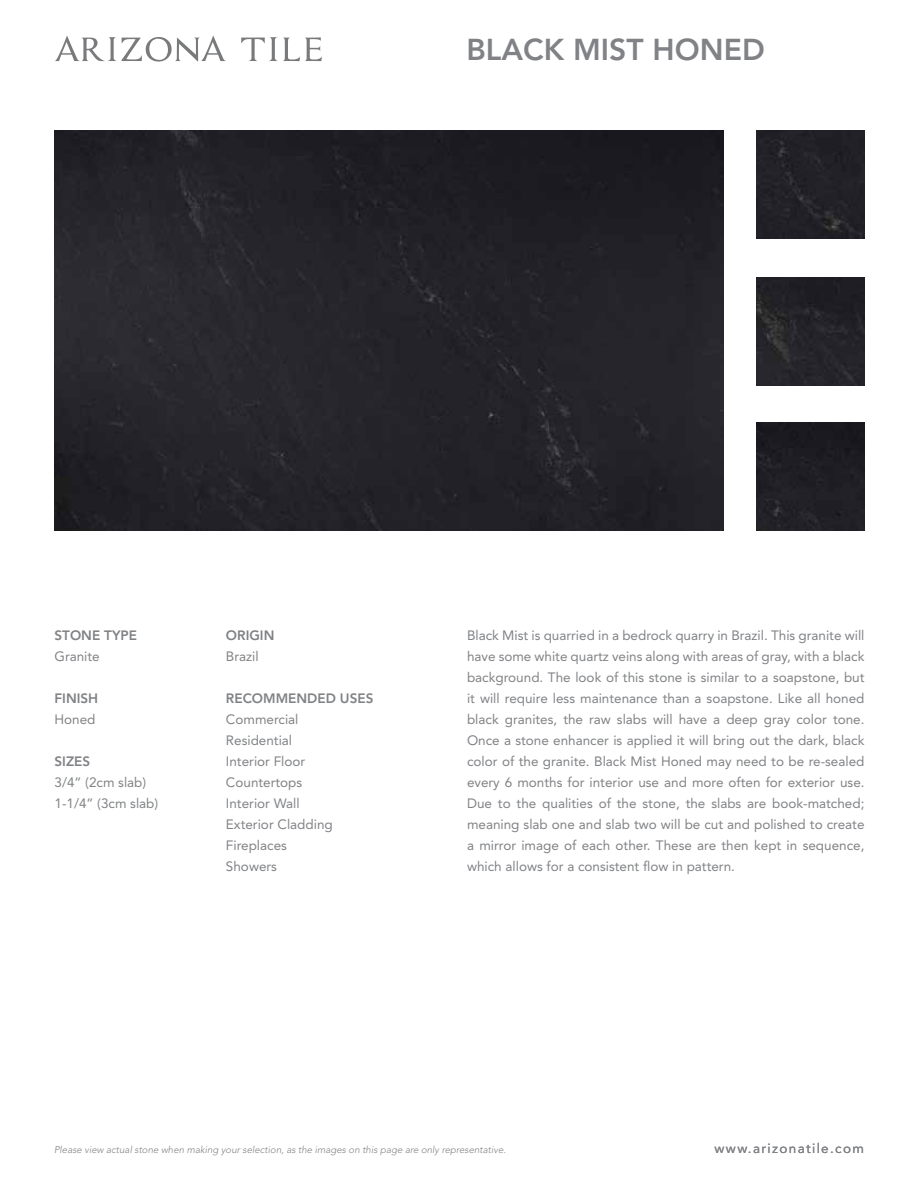
<style>
.page{position:relative;width:918px;height:1188px;background:#fff}
.page>*{position:absolute;margin:0;border:0;box-sizing:border-box;transform-origin:0 0}
.t1{font:800 30px "Avenir LT Std";color:#808285}
.t2{font:13.5px/21px "Avenir LT Std";color:#808285}
.t3{font:800 13.5px "Avenir LT Std";color:#808285}
.t4{font:13.5px "Avenir LT Std";letter-spacing:.1em;color:#808285}
.t5{font:italic 300 9.75px "Avenir LT Std";color:#808285}
</style>
<div class="page">
<svg style="left:55px;top:35px;width:171px;height:27px"></svg>
<svg style="left:241px;top:37px;width:81px;height:24px"></svg>
<img style="left:55px;top:131px;width:669px;height:400px">
<div style="left:757px;top:423px;width:108px;height:108px;background:#1f1e24"></div>
<img style="left:757px;top:277px;width:108px;height:108px">
<div style="left:757px;top:131px;width:108px;height:108px;background:#222127"></div>
<h1 class="t1" style="left:466px;top:32px;width:300px">BLACK MIST HONED</h1>
<p class="t3" style="left:55px;top:628px;width:84px">STONE TYPE</p>
<p class="t2" style="left:55px;top:646px;width:47px">Granite</p>
<p class="t3" style="left:55px;top:691px;width:45px">FINISH</p>
<p class="t2" style="left:55px;top:709px;width:43px">Honed</p>
<p class="t3" style="left:55px;top:754px;width:37px">SIZES</p>
<p class="t2" style="left:55px;top:772px;width:105px">3/4” (2cm slab)<br>1-1/4” (3cm slab)</p>
<p class="t3" style="left:226px;top:628px;width:50px">ORIGIN</p>
<p class="t2" style="left:226px;top:646px;width:34px">Brazil</p>
<p class="t3" style="left:226px;top:691px;width:149px">RECOMMENDED USES</p>
<p class="t2" style="left:226px;top:709px;width:108px">Commercial<br>Residential<br>Interior Floor<br>Countertops<br>Interior Wall<br>Exterior Cladding<br>Fireplaces<br>Showers</p>
<p class="t2" style="left:467px;top:625px;width:399px;text-align:justify">Black Mist is quarried in a bedrock quarry in Brazil. This granite will have some white quartz veins along with areas of gray, with a black background. The look of this stone is similar to a soapstone, but it will require less maintenance than a soapstone. Like all honed black granites, the raw slabs will have a deep gray color tone.<br>Once a stone enhancer is applied it will bring out the dark, black color of the granite. Black Mist Honed may need to be re-sealed every 6 months for interior use and more often for exterior use.<br>Due to the qualities of the stone, the slabs are book-matched; meaning slab one and slab two will be cut and polished to create a mirror image of each other. These are then kept in sequence, which allows for a consistent flow in pattern.</p>
<p class="t5" style="left:54px;top:1144px;width:454px">Please view actual stone when making your selection, as the images on this page are only representative.</p>
<p class="t4" style="left:715px;top:1141px;width:151px">www.arizonatile.com</p>
</div>
